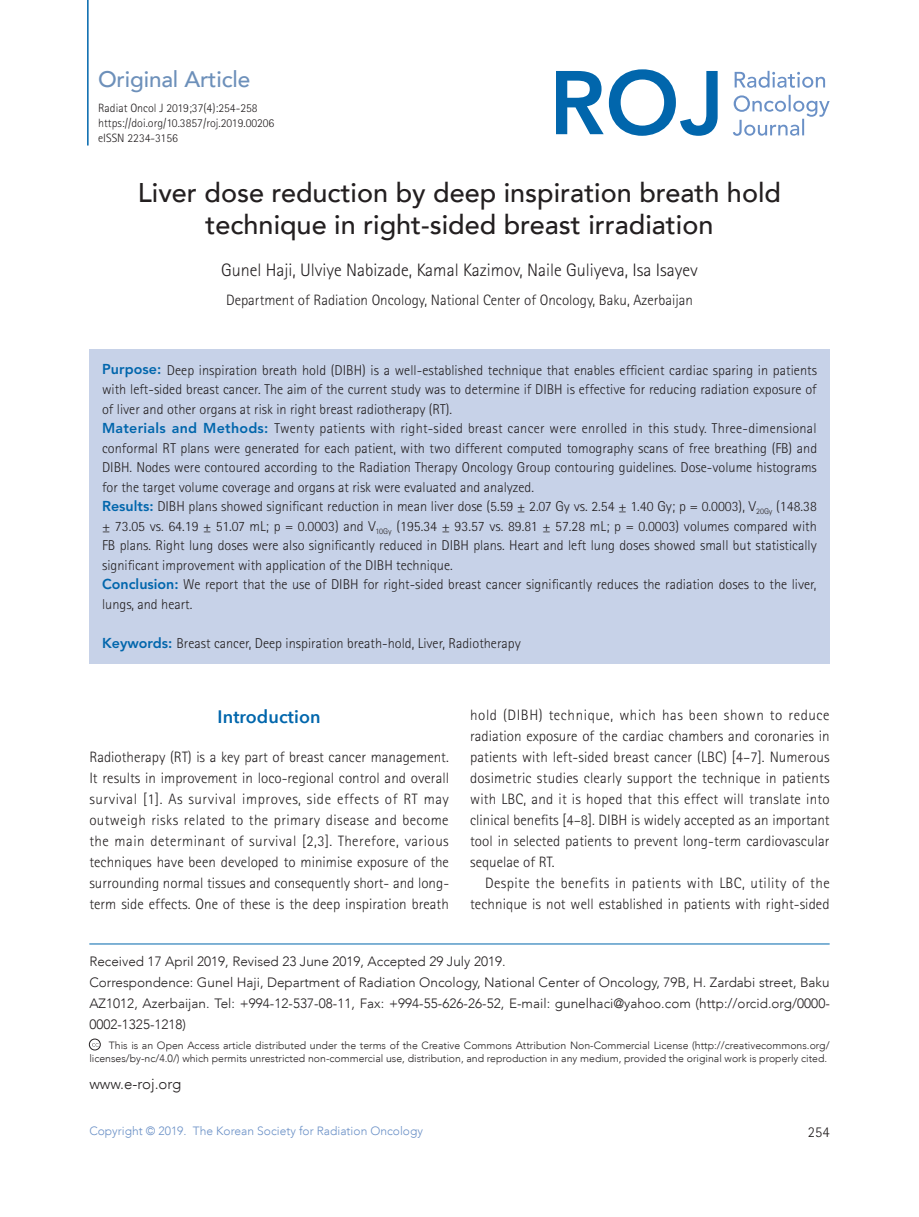
<style>
.page{position:relative;width:919px;height:1217px;background:#fff}
.page>*{position:absolute;margin:0;border:0;box-sizing:border-box;transform-origin:0 0}
.제목{font:500 27px/32.4px "Avenir LT";color:#231f20;text-align:center}
.t1{font:500 22.5px "Avenir LT";letter-spacing:-.005em;color:#6d90ba}
.저자명{font:300 18px "Rotis Sans Serif";color:#231f20}
.본문큰제목{font:600 18px "Avenir Next";letter-spacing:.005em;color:#0166ac}
.본문첫줄없는것{font:300 15px/21px "Rotis Sans Serif";letter-spacing:.005em;color:#231f20;text-align:justify}
.본문{font:300 15px/21px "Rotis Sans Serif";letter-spacing:.005em;color:#231f20;text-align:right}
.저자소속{font:300 15px "Rotis Sans Serif";color:#231f20}
.t2{font:300 15px "Avenir LT";color:#231f20}
.저자명-2{font:300 15px "Rotis Sans Serif";color:#231f20}
.상자안본문{font:300 14.25px/19.5px "Rotis Sans Serif";color:#231f20;text-align:justify}
.correspondence{font:300 13.5px/21px "Avenir LT";color:#231f20;text-align:justify}
.권호페이지넘버{font:300 12px "Rotis Sans Serif";color:#231f20}
.t3{font:300 12px "Avenir LT";color:#6a90c6}
.cc{font:300 10.5px/13.5px "Avenir LT";color:#231f20;text-align:right}
.s1{font-family:"Avenir LT Std";font-weight:800;color:#0166ac}
</style>
<div class="page">
<svg style="left:733px;top:95px;width:96px;height:41px"></svg>
<svg style="left:734px;top:71px;width:91px;height:17px"></svg>
<svg style="left:556px;top:69px;width:161px;height:67px"></svg>
<hr style="left:87px;top:0;width:2px;height:145px;background:#0166ac">
<div style="left:89px;top:1038px;width:11px;height:11px;border:1px solid #231f20;border-radius:50%"></div>
<hr style="left:89px;top:943px;width:740px;height:1px;background:#0166ac">
<div style="left:89px;top:349px;width:740px;height:314px;background:#c7d2e8"></div>
<p class="t1" style="left:98px;top:66px;width:154px">Original Article</p>
<p class="권호페이지넘버" style="left:98px;top:101px;width:161px">Radiat Oncol J 2019;37(4):254-258</p>
<p class="권호페이지넘버" style="left:98px;top:116px;width:178px">https://doi.org/10.3857/roj.2019.00206</p>
<p class="권호페이지넘버" style="left:98px;top:131px;width:81px">eISSN 2234-3156</p>
<p class="제목" style="left:138px;top:177px;width:644px">Liver dose reduction by deep inspiration breath hold technique in right-sided breast irradiation</p>
<p class="저자명" style="left:221px;top:259px;width:478px">Gunel Haji, Ulviye Nabizade, Kamal Kazimov, Naile Guliyeva, Isa Isayev</p>
<p class="저자소속" style="left:226px;top:291px;width:468px">Department of Radiation Oncology, National Center of Oncology, Baku, Azerbaijan</p>
<p class="상자안본문" style="left:102px;top:360px;width:716px"><span class="s1">Purpose:</span> Deep inspiration breath hold (DIBH) is a well-established technique that enables efficient cardiac sparing in patients with left-sided breast cancer. The aim of the current study was to determine if DIBH is effective for reducing radiation exposure of of liver and other organs at risk in right breast radiotherapy (RT).</p>
<p class="상자안본문" style="left:102px;top:418px;width:716px"><span class="s1">Materials and Methods:</span> Twenty patients with right-sided breast cancer were enrolled in this study. Three-dimensional conformal RT plans were generated for each patient, with two different computed tomography scans of free breathing (FB) and DIBH. Nodes were contoured according to the Radiation Therapy Oncology Group contouring guidelines. Dose-volume histograms for the target volume coverage and organs at risk were evaluated and analyzed.</p>
<p class="상자안본문" style="left:102px;top:496px;width:716px"><span class="s1">Results:</span> DIBH plans showed significant reduction in mean liver dose (5.59 ± 2.07 Gy vs. 2.54 ± 1.40 Gy; p = 0.0003), V<sub>20Gy</sub> (148.38 ± 73.05 vs. 64.19 ± 51.07 mL; p = 0.0003) and V<sub>10Gy</sub> (195.34 ± 93.57 vs. 89.81 ± 57.28 mL; p = 0.0003) volumes compared with FB plans. Right lung doses were also significantly reduced in DIBH plans. Heart and left lung doses showed small but statistically significant improvement with application of the DIBH technique.</p>
<p class="상자안본문" style="left:102px;top:574px;width:716px"><span class="s1">Conclusion:</span> We report that the use of DIBH for right-sided breast cancer significantly reduces the radiation doses to the liver, lungs, and heart.</p>
<p class="상자안본문" style="left:102px;top:633px;width:420px"><span class="s1">Keywords:</span> Breast cancer, Deep inspiration breath-hold, Liver, Radiotherapy</p>
<p class="본문큰제목" style="left:217px;top:705px;width:104px">Introduction</p>
<p class="본문첫줄없는것" style="left:89px;top:746px;width:361px">Radiotherapy (RT) is a key part of breast cancer management.<br>It results in improvement in loco-regional control and overall survival [1]. As survival improves, side effects of RT may outweigh risks related to the primary disease and become the main determinant of survival [2,3]. Therefore, various techniques have been developed to minimise exposure of the surrounding normal tissues and consequently short- and long&shy;term side effects. One of these is the deep inspiration breath</p>
<p class="본문첫줄없는것" style="left:470px;top:704px;width:361px">hold (DIBH) technique, which has been shown to reduce radiation exposure of the cardiac chambers and coronaries in patients with left-sided breast cancer (LBC) [4–7]. Numerous dosimetric studies clearly support the technique in patients with LBC, and it is hoped that this effect will translate into clinical benefits [4–8]. DIBH is widely accepted as an important tool in selected patients to prevent long-term cardiovascular sequelae of RT.</p>
<p class="본문" style="left:470px;top:872px;width:361px">Despite the benefits in patients with LBC, utility of the technique is not well established in patients with right-sided</p>
<p class="correspondence" style="left:89px;top:950px;width:418px">Received 17 April 2019, Revised 23 June 2019, Accepted 29 July 2019.</p>
<p class="correspondence" style="left:89px;top:971px;width:742px">Correspondence: Gunel Haji, Department of Radiation Oncology, National Center of Oncology, 79B, H. Zardabi street, Baku AZ1012, Azerbaijan. Tel: +994-12-537-08-11, Fax: +994-55-626-26-52, E-mail: gunelhaci@yahoo.com (http://orcid.org/0000- 0002-1325-1218)</p>
<p class="cc" style="left:89px;top:1037px;width:741px">This is an Open Access article distributed under the terms of the Creative Commons Attribution Non-Commercial License (http://creativecommons.org/ licenses/by-nc/4.0/) which permits unrestricted non-commercial use, distribution, and reproduction in any medium, provided the original work is properly cited.</p>
<p class="t2" style="left:89px;top:1074px;width:94px">www.e-roj.org</p>
<p class="t3" style="left:89px;top:1123px;width:335px">Copyright © 2019. The Korean Society for Radiation Oncology</p>
<p class="저자명-2" style="left:807px;top:1123px;width:23px">254</p>
</div>
